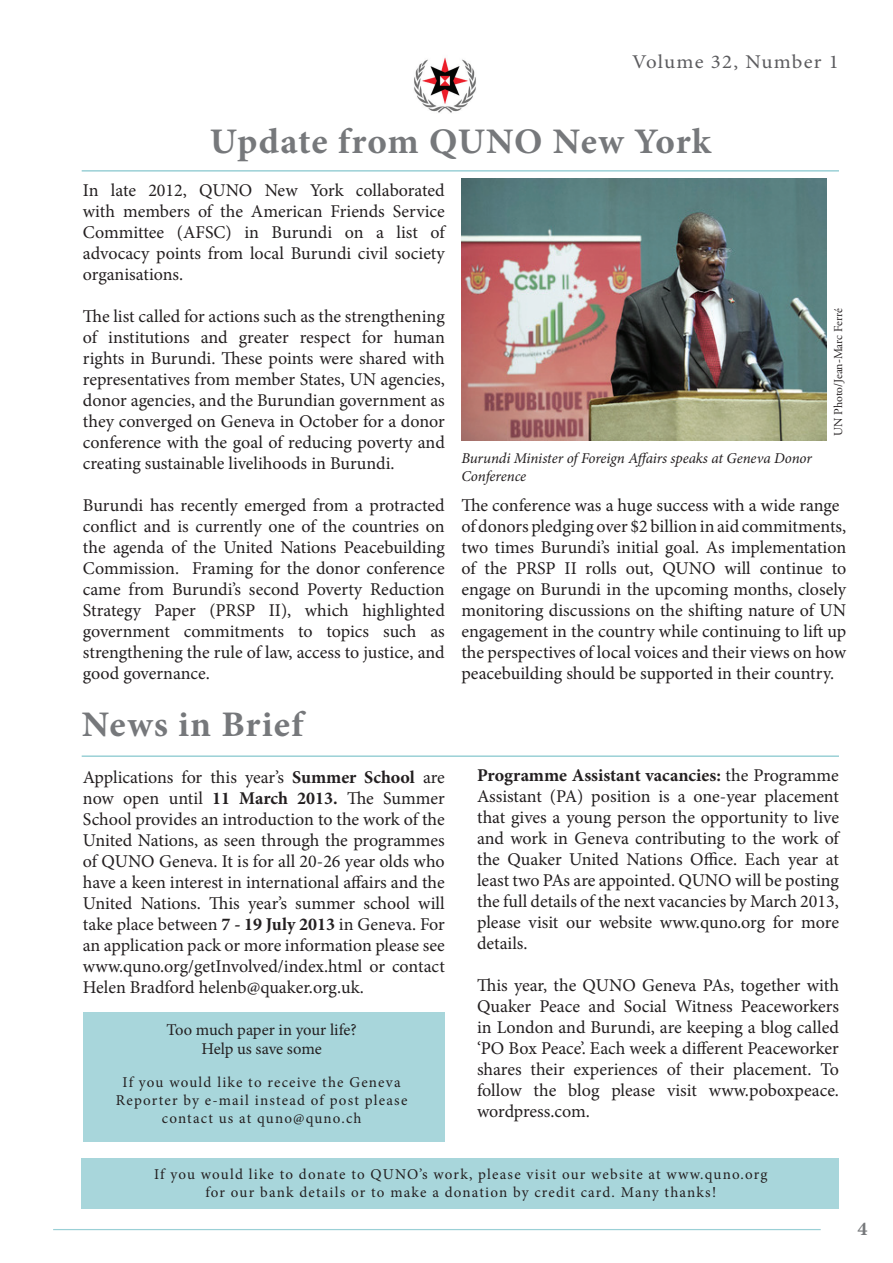
<style>
.page{position:relative;width:893px;height:1263px;background:#fff}
.page>*{position:absolute;margin:0;border:0;box-sizing:border-box;transform-origin:0 0}
.t1{font:700 36px "Minion Pro";letter-spacing:.025em;color:#76787b}
.t2{font:19.5px "Minion Pro";letter-spacing:.055em;color:#5c5c5f;scale:1.07 1}
.t3{font:700 19.5px "Minion Pro";color:#76787b}
.t4{font:18px/21px "Minion Pro";color:#231f20;text-align:justify}
.t5{font:16.5px/19.5px "Minion Pro";letter-spacing:-.005em;color:#231f20;text-align:center}
.t6{font:15px/18px "Minion Pro";letter-spacing:.075em;color:#231f20;text-align:center}
.t7{font:italic 15px/18px "Minion Pro";letter-spacing:-.01em;color:#231f20}
.t8{font:12px "Adobe Garamond Pro";letter-spacing:-.005em;color:#231f20}
.s1{font-weight:700}
</style>
<div class="page">
<hr style="left:82px;top:170px;width:757px;height:2px;background:#9ad0d6">
<hr style="left:82px;top:755px;width:757px;height:2px;background:#9ad0d6">
<div style="left:82px;top:1159px;width:757px;height:50px;background:#a8d6db"></div>
<div style="left:83px;top:1012px;width:362px;height:130px;background:#a8d6db"></div>
<img style="left:461px;top:179px;width:365px;height:261px">
<hr style="left:53px;top:1229px;width:768px;height:1px;background:#9ad0d6">
<img style="left:414px;top:57px;width:62px;height:56px">
<p class="t2" style="left:632px;top:49px;width:195px">Volume 32, Number 1</p>
<h1 class="t1" style="left:210px;top:116px;width:503px">Update from QUNO New York</h1>
<p class="t4" style="left:83px;top:180px;width:363px">In late 2012, QUNO New York collaborated with members of the American Friends Service Committee (AFSC) in Burundi on a list of advocacy points from local Burundi civil society organisations.</p>
<p class="t4" style="left:83px;top:306px;width:363px">The list called for actions such as the strengthening of institutions and greater respect for human rights in Burundi. These points were shared with representatives from member States, UN agencies, donor agencies, and the Burundian government as they converged on Geneva in October for a donor conference with the goal of reducing poverty and creating sustainable livelihoods in Burundi.</p>
<p class="t4" style="left:83px;top:495px;width:363px">Burundi has recently emerged from a protracted conflict and is currently one of the countries on the agenda of the United Nations Peacebuilding Commission. Framing for the donor conference came from Burundi’s second Poverty Reduction Strategy Paper (PRSP II), which highlighted government commitments to topics such as strengthening the rule of law, access to justice, and good governance.</p>
<h1 class="t1" style="left:82px;top:699px;width:223px">News in Brief</h1>
<p class="t4" style="left:83px;top:767px;width:363px">Applications for this year’s <span class="s1">Summer School</span> are now open until <span class="s1">11 March 2013.</span> The Summer School provides an introduction to the work of the United Nations, as seen through the programmes of QUNO Geneva. It is for all 20-26 year olds who have a keen interest in international affairs and the United Nations. This year’s summer school will take place between <span class="s1">7 - 19 July 2013</span> in Geneva. For an application pack or more information please see www.quno.org/getInvolved/index.html or contact Helen Bradford helenb@quaker.org.uk.</p>
<p class="t5" style="left:167px;top:1020px;width:192px">Too much paper in your life?<br>Help us save some</p>
<p class="t6" style="left:116px;top:1073px;width:293px">If you would like to receive the Geneva<br>Reporter by e-mail instead of post please contact us at quno@quno.ch</p>
<p class="t8" style="left:831px;top:436px;width:129px;rotate:-90deg">UN Photo/Jean-Marc Ferré</p>
<p class="t7" style="left:461px;top:449px;width:352px">Burundi Minister of Foreign Affairs speaks at Geneva Donor<br>Conference</p>
<p class="t4" style="left:461px;top:495px;width:386px;text-align:left">The conference was a huge success with a wide range of donors pledging over $2 billion in aid commitments, two times Burundi’s initial goal. As implementation of the PRSP II rolls out, QUNO will continue to engage on Burundi in the upcoming months, closely monitoring discussions on the shifting nature of UN engagement in the country while continuing to lift up the perspectives of local voices and their views on how peacebuilding should be supported in their country.</p>
<p class="t4" style="left:477px;top:764px;width:363px"><span class="s1">Programme Assistant vacancies:</span> the Programme Assistant (PA) position is a one-year placement that gives a young person the opportunity to live and work in Geneva contributing to the work of the Quaker United Nations Office. Each year at least two PAs are appointed. QUNO will be posting the full details of the next vacancies by March 2013, please visit our website www.quno.org for more details.</p>
<p class="t4" style="left:477px;top:975px;width:363px">This year, the QUNO Geneva PAs, together with Quaker Peace and Social Witness Peaceworkers in London and Burundi, are keeping a blog called ‘PO Box Peace’. Each week a different Peaceworker shares their experiences of their placement. To follow the blog please visit www.poboxpeace. wordpress.com.</p>
<p class="t6" style="left:154px;top:1165px;width:615px">If you would like to donate to QUNO’s work, please visit our website at www.quno.org for our bank details or to make a donation by credit card. Many thanks!</p>
<p class="t3" style="left:857px;top:1215px;width:12px">4</p>
</div>
